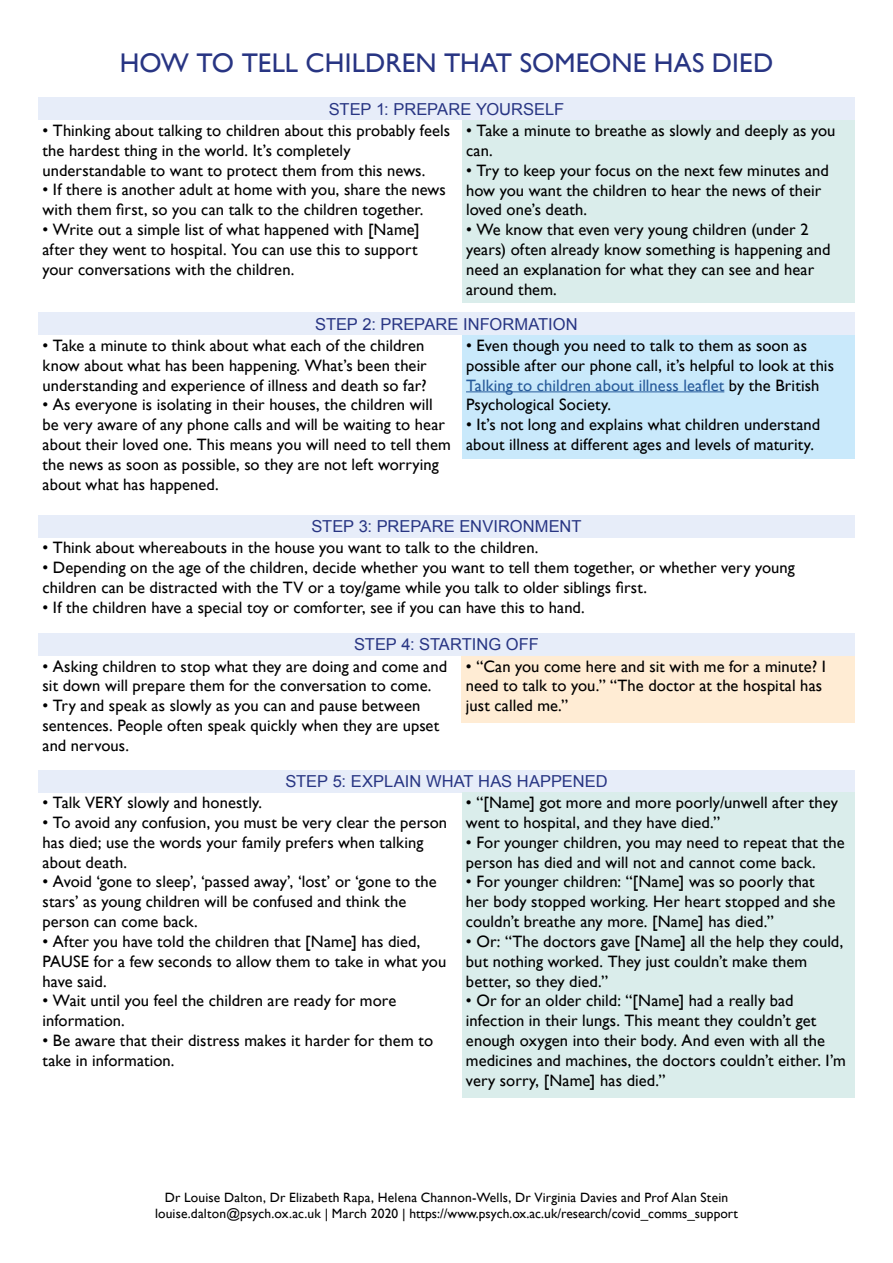
<style>
.page{position:relative;width:893px;height:1263px;background:#fff}
.page>*{position:absolute;margin:0;border:0;box-sizing:border-box;transform-origin:0 0}
.Main_Heading{font:27px "Gill Sans";letter-spacing:.005em;color:#283583}
.t1{font:16.5px/19.8px "Gill Sans";letter-spacing:.005em;color:#000}
.Heading_1_Small{font:16.5px "Arial";color:#283583}
.t2{font:13.5px/16.2px "Gill Sans";letter-spacing:.01em;color:#000;text-align:center}
.s1{color:#275b9b}
</style>
<div class="page">
<div style="left:38px;top:97px;width:817px;height:23px;background:#e7edf9"></div>
<div style="left:462px;top:120px;width:393px;height:183px;background:#daedeb"></div>
<div style="left:38px;top:312px;width:817px;height:23px;background:#e7edf9"></div>
<div style="left:462px;top:335px;width:393px;height:124px;background:#c9e9fb"></div>
<hr style="left:466px;top:391px;width:258px;height:1px;background:#275b9b">
<div style="left:38px;top:515px;width:817px;height:23px;background:#e7edf9"></div>
<div style="left:38px;top:633px;width:817px;height:23px;background:#e7edf9"></div>
<div style="left:462px;top:656px;width:393px;height:67px;background:#ffecd4"></div>
<div style="left:38px;top:770px;width:817px;height:23px;background:#e7edf9"></div>
<div style="left:462px;top:793px;width:393px;height:305px;background:#daedeb"></div>
<h1 class="Main_Heading" style="left:120px;top:47px;width:655px">HOW TO TELL CHILDREN THAT SOMEONE HAS DIED</h1>
<h2 class="Heading_1_Small" style="left:329px;top:98px;width:237px">STEP 1: PREPARE YOURSELF</h2>
<p class="t1" style="left:43px;top:120px;width:409px">• Thinking about talking to children about this probably feels</p>
<p class="t1" style="left:43px;top:140px;width:310px">the hardest thing in the world. It’s completely</p>
<p class="t1" style="left:43px;top:160px;width:384px">understandable to want to protect them from this news.</p>
<p class="t1" style="left:43px;top:180px;width:405px">• If there is another adult at home with you, share the news</p>
<p class="t1" style="left:43px;top:200px;width:382px">with them first, so you can talk to the children together.</p>
<p class="t1" style="left:43px;top:219px;width:379px">• Write out a simple list of what happened with [Name] after they went to hospital. You can use this to support your conversations with the children.</p>
<p class="t1" style="left:466px;top:120px;width:371px">• Take a minute to breathe as slowly and deeply as you can.</p>
<p class="t1" style="left:466px;top:160px;width:364px">• Try to keep your focus on the next few minutes and how you want the children to hear the news of their loved one’s death.</p>
<p class="t1" style="left:466px;top:219px;width:366px">• We know that even very young children (under 2 years) often already know something is happening and need an explanation for what they can see and hear around them.</p>
<h2 class="Heading_1_Small" style="left:315px;top:313px;width:264px">STEP 2: PREPARE INFORMATION</h2>
<p class="t1" style="left:43px;top:335px;width:383px">• Take a minute to think about what each of the children</p>
<p class="t1" style="left:43px;top:355px;width:386px">know about what has been happening. What’s been their</p>
<p class="t1" style="left:43px;top:375px;width:385px">understanding and experience of illness and death so far?</p>
<p class="t1" style="left:43px;top:395px;width:404px">• As everyone is isolating in their houses, the children will be very aware of any phone calls and will be waiting to hear</p>
<p class="t1" style="left:43px;top:434px;width:410px">about their loved one. This means you will need to tell them</p>
<p class="t1" style="left:43px;top:454px;width:398px">the news as soon as possible, so they are not left worrying about what has happened.</p>
<p class="t1" style="left:466px;top:335px;width:369px">• Even though you need to talk to them as soon as possible after our phone call, it’s helpful to look at this <span class="s1">Talking to children about illness leaflet</span> by the British Psychological Society.</p>
<p class="t1" style="left:466px;top:415px;width:356px">• It’s not long and explains what children understand about illness at different ages and levels of maturity.</p>
<h2 class="Heading_1_Small" style="left:311px;top:515px;width:272px">STEP 3: PREPARE ENVIRONMENT</h2>
<p class="t1" style="left:43px;top:538px;width:497px">• Think about whereabouts in the house you want to talk to the children.</p>
<p class="t1" style="left:43px;top:557px;width:754px">• Depending on the age of the children, decide whether you want to tell them together, or whether very young children can be distracted with the TV or a toy/game while you talk to older siblings first.</p>
<p class="t1" style="left:43px;top:597px;width:544px">• If the children have a special toy or comforter, see if you can have this to hand.</p>
<h2 class="Heading_1_Small" style="left:354px;top:634px;width:186px">STEP 4: STARTING OFF</h2>
<p class="t1" style="left:43px;top:656px;width:406px">• Asking children to stop what they are doing and come and</p>
<p class="t1" style="left:43px;top:676px;width:390px">sit down will prepare them for the conversation to come.</p>
<p class="t1" style="left:43px;top:695px;width:379px">• Try and speak as slowly as you can and pause between</p>
<p class="t1" style="left:43px;top:715px;width:398px">sentences. People often speak quickly when they are upset and nervous.</p>
<p class="t1" style="left:466px;top:656px;width:362px">• “Can you come here and sit with me for a minute? I need to talk to you.” “The doctor at the hospital has just called me.”</p>
<h2 class="Heading_1_Small" style="left:285px;top:770px;width:324px">STEP 5: EXPLAIN WHAT HAS HAPPENED</h2>
<p class="t1" style="left:43px;top:793px;width:221px">• Talk VERY slowly and honestly.</p>
<p class="t1" style="left:43px;top:812px;width:406px">• To avoid any confusion, you must be very clear the person</p>
<p class="t1" style="left:43px;top:832px;width:382px">has died; use the words your family prefers when talking</p>
<p class="t1" style="left:43px;top:852px;width:86px">about death.</p>
<p class="t1" style="left:43px;top:872px;width:396px">• Avoid ‘gone to sleep’, ‘passed away’, ‘lost’ or ‘gone to the</p>
<p class="t1" style="left:43px;top:892px;width:365px">stars’ as young children will be confused and think the</p>
<p class="t1" style="left:43px;top:911px;width:157px">person can come back.</p>
<p class="t1" style="left:43px;top:931px;width:379px">• After you have told the children that [Name] has died,</p>
<p class="t1" style="left:43px;top:951px;width:405px">PAUSE for a few seconds to allow them to take in what you</p>
<p class="t1" style="left:43px;top:971px;width:66px">have said.</p>
<p class="t1" style="left:43px;top:991px;width:355px">• Wait until you feel the children are ready for more</p>
<p class="t1" style="left:43px;top:1010px;width:84px">information.</p>
<p class="t1" style="left:43px;top:1030px;width:392px">• Be aware that their distress makes it harder for them to take in information.</p>
<p class="t1" style="left:466px;top:793px;width:373px">• “[Name] got more and more poorly/unwell after they went to hospital, and they have died.”</p>
<p class="t1" style="left:466px;top:832px;width:380px">• For younger children, you may need to repeat that the person has died and will not and cannot come back.</p>
<p class="t1" style="left:466px;top:872px;width:371px">• For younger children: “[Name] was so poorly that her body stopped working. Her heart stopped and she couldn’t breathe any more. [Name] has died.”</p>
<p class="t1" style="left:466px;top:931px;width:379px">• Or: “The doctors gave [Name] all the help they could, but nothing worked. They just couldn’t make them better, so they died.”</p>
<p class="t1" style="left:466px;top:991px;width:381px">• Or for an older child: “[Name] had a really bad infection in their lungs. This meant they couldn’t get enough oxygen into their body. And even with all the medicines and machines, the doctors couldn’t either. I’m very sorry, [Name] has died.”</p>
<p class="t2" style="left:155px;top:1189px;width:584px">Dr Louise Dalton, Dr Elizabeth Rapa, Helena Channon-Wells, Dr Virginia Davies and Prof Alan Stein louise.dalton@psych.ox.ac.uk | March 2020 | https://www.psych.ox.ac.uk/research/covid_comms_support</p>
</div>
